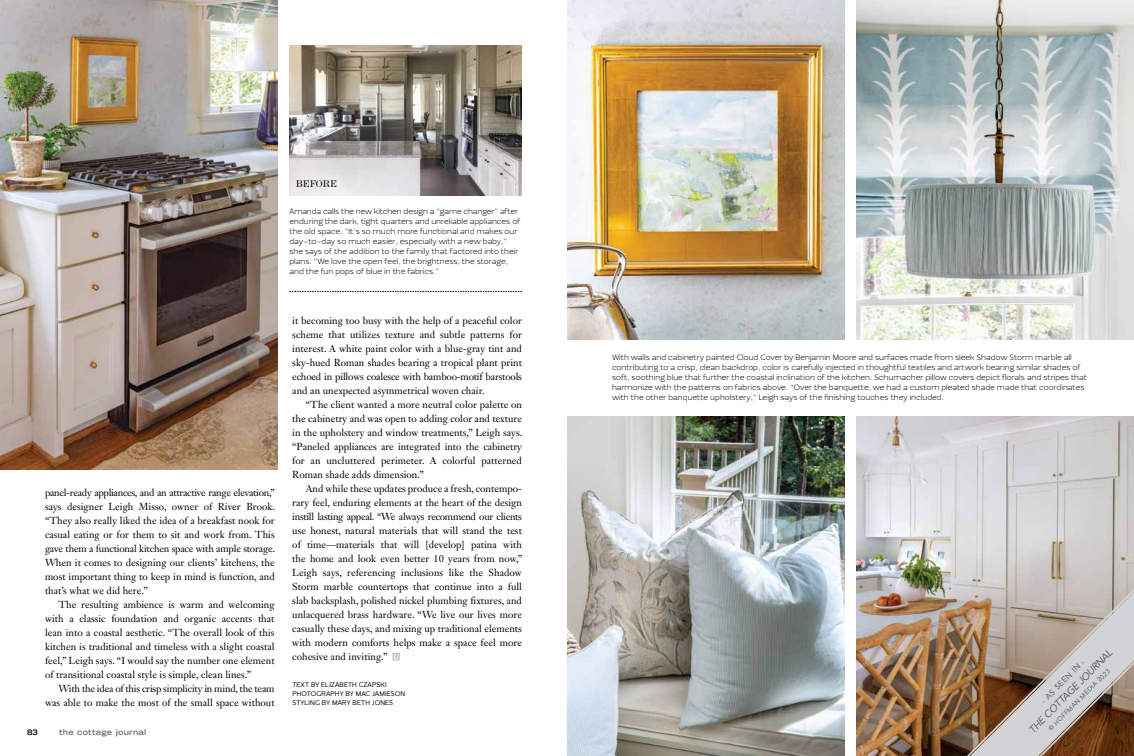
<style>
.page{position:relative;width:1134px;height:756px;background:#fff}
.page>*{position:absolute;margin:0;border:0;box-sizing:border-box;transform-origin:0 0}
.t1{font:10px/14px "Janson Text LT Std";color:#000;text-align:justify}
.t2{font:10px/14px "Janson Text LT Std";letter-spacing:-.02em;color:#000;text-align:right}
.t3{font:italic 10px "Avenir";color:#4d4d4f}
.t4{font:300 10px "Modern Two Sxtn ITC Std";color:#000}
.t5{font:300 8px/10px "Ezzo";color:#000}
.t6{font:700 expanded 8px "Trade Gothic LT Std";letter-spacing:.03em;color:#6d6e71}
.t7{font:8px "Avenir";color:#4d4d4f}
.t8{font:700 expanded 7.5px "Trade Gothic LT Std";color:#000}
.t9{font:7px/9px "Ezzo";letter-spacing:.015em;color:#000}
.t10{font:6.5px "Avenir";color:#4d4d4f}
</style>
<div class="page">
<img style="left:567px;top:0;width:277px;height:340px">
<img style="left:567px;top:416px;width:277px;height:340px">
<img style="left:856px;top:0;width:278px;height:340px">
<img style="left:856px;top:416px;width:278px;height:340px">
<svg style="left:393px;top:653px;width:7px;height:7px"></svg>
<img style="left:0;top:0;width:278px;height:469px">
<img style="left:290px;top:45px;width:232px;height:150px">
<svg style="left:290px;top:291px;width:232px;height:1px"></svg>
<img style="left:950px;top:578px;width:184px;height:178px">
<p class="t4" style="left:296px;top:178px;width:42px">BEFORE</p>
<p class="t5" style="left:290px;top:206px;width:232px">Amanda calls the new kitchen design a “game changer” after enduring the dark, tight quarters and unreliable appliances of the old space. “It’s so much more functional and makes our day-to-day so much easier, especially with a new baby,” she says of the addition to the family that factored into their plans. “We love the open feel, the brightness, the storage, and the fun pops of blue in the fabrics.”</p>
<p class="t1" style="left:45px;top:485px;width:232px">panel-ready appliances, and an attractive range elevation,” says designer Leigh Misso, owner of River Brook. “They also really liked the idea of a breakfast nook for casual eating or for them to sit and work from. This gave them a functional kitchen space with ample storage.<br>When it comes to designing our clients’ kitchens, the most important thing to keep in mind is function, and that’s what we did here.”</p>
<p class="t1" style="left:45px;top:597px;width:231px;text-indent:14px">The resulting ambience is warm and welcoming with a classic foundation and organic accents that lean into a coastal aesthetic. “The overall look of this kitchen is traditional and timeless with a slight coastal feel,” Leigh says. “I would say the number one element of transitional coastal style is simple, clean lines.”</p>
<p class="t2" style="left:45px;top:681px;width:231px">With the idea of this crisp simplicity in mind, the team was able to make the most of the small space without</p>
<p class="t8" style="left:27px;top:728px;width:13px">83</p>
<p class="t6" style="left:59px;top:727px;width:89px">the cottage journal</p>
<p class="t1" style="left:292px;top:314px;width:231px">it becoming too busy with the help of a peaceful color scheme that utilizes texture and subtle patterns for interest. A white paint color with a blue-gray tint and sky-hued Roman shades bearing a tropical plant print echoed in pillows coalesce with bamboo-motif barstools and an unexpected asymmetrical woven chair.</p>
<p class="t1" style="left:292px;top:398px;width:232px;text-indent:14px">“The client wanted a more neutral color palette on the cabinetry and was open to adding color and texture in the upholstery and window treatments,” Leigh says. “Paneled appliances are integrated into the cabinetry for an uncluttered perimeter. A colorful patterned Roman shade adds dimension.”</p>
<p class="t1" style="left:292px;top:482px;width:232px;text-indent:14px">And while these updates produce a fresh, contempo&shy;rary feel, enduring elements at the heart of the design instill lasting appeal. “We always recommend our clients use honest, natural materials that will stand the test of time—materials that will [develop] patina with the home and look even better 10 years from now,” Leigh says, referencing inclusions like the Shadow Storm marble countertops that continue into a full slab backsplash, polished nickel plumbing fixtures, and unlacquered brass hardware. “We live our lives more casually these days, and mixing up traditional elements with modern comforts helps make a space feel more cohesive and inviting.”</p>
<p class="t9" style="left:292px;top:680px;width:114px">TEXT BY ELIZABETH CZAPSKI<br>PHOTOGRAPHY BY MAC JAMIESON<br>STYLING BY MARY BETH JONES</p>
<p class="t5" style="left:612px;top:352px;width:477px">With walls and cabinetry painted Cloud Cover by Benjamin Moore and surfaces made from sleek Shadow Storm marble all contributing to a crisp, clean backdrop, color is carefully injected in thoughtful textiles and artwork bearing similar shades of soft, soothing blue that further the coastal inclination of the kitchen. Schumacher pillow covers depict florals and stripes that harmonize with the patterns on fabrics above. “Over the banquette, we had a custom pleated shade made that coordinates with the other banquette upholstery,” Leigh says of the finishing touches they included.</p>
<p class="t3" style="left:1026px;top:727px;width:115px;rotate:-45deg">THE COTTAGE JOURNAL</p>
<p class="t7" style="left:1039px;top:699px;width:59px;rotate:-45deg">- AS SEEN IN -</p>
<p class="t10" style="left:1047px;top:727px;width:86px;rotate:-45deg">© HOFFMAN MEDIA 2023</p>
</div>
